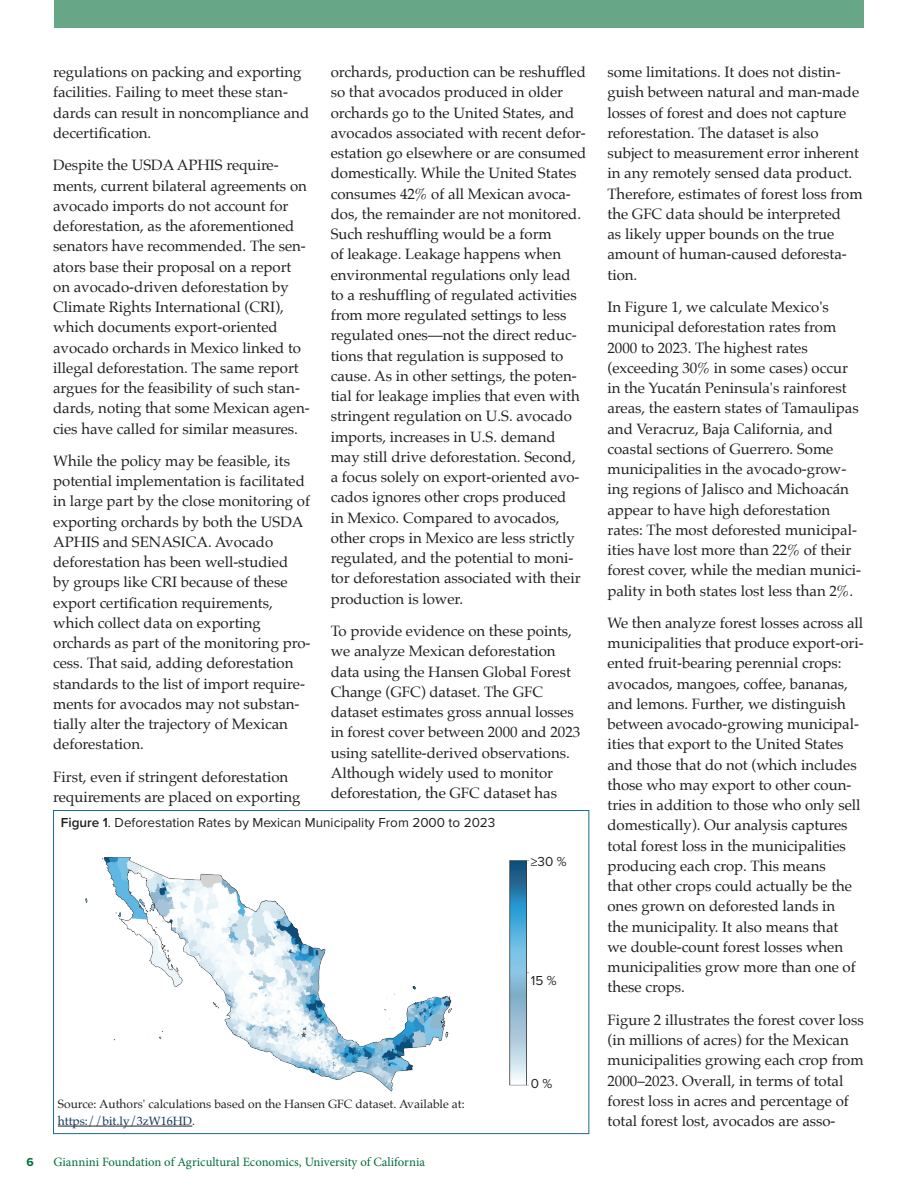
<style>
.page{position:relative;width:918px;height:1188px;background:#fff}
.page>*{position:absolute;margin:0;border:0;box-sizing:border-box;transform-origin:0 0}
.Article_Subhead{font:15px/20.2px "Palatino";color:#231f20}
.Figure_Title{font:13.5px "Proxima Nova";color:#231f20}
.Fig_axis_label-right{font:13.5px "Proxima Nova";color:#231f20}
.t1{font:12.75px "Minion Pro";color:#006f3c}
.Figure_source{font:12px/16.5px "Palatino";color:#231f20}
.t2{font:700 12px "Proxima Nova";color:#006f3c}
.s1{font-weight:600}
.s2{color:#0c3259}
</style>
<div class="page">
<div style="left:54px;top:0;width:810px;height:28px;background:#67a788"></div>
<hr style="left:58px;top:1126px;width:134px;height:1px;background:#231f20">
<img style="left:85px;top:857px;width:367px;height:235px">
<img style="left:509px;top:860px;width:20px;height:226px">
<p class="Article_Subhead" style="left:53px;top:62px;width:257px">regulations on packing and exporting facilities. Failing to meet these stan&shy;dards can result in noncompliance and decertification.</p>
<p class="Article_Subhead" style="left:53px;top:155px;width:258px">Despite the USDA APHIS require&shy;ments, current bilateral agreements on avocado imports do not account for deforestation, as the aforementioned senators have recommended. The sen&shy;ators base their proposal on a report on avocado-driven deforestation by Climate Rights International (CRI), which documents export-oriented avocado orchards in Mexico linked to illegal deforestation. The same report argues for the feasibility of such stan&shy;dards, noting that some Mexican agen&shy;cies have called for similar measures.</p>
<p class="Article_Subhead" style="left:53px;top:451px;width:259px">While the policy may be feasible, its potential implementation is facilitated in large part by the close monitoring of exporting orchards by both the USDA APHIS and SENASICA. Avocado deforestation has been well-studied<br>by groups like CRI because of these export certification requirements, which collect data on exporting orchards as part of the monitoring pro&shy;cess. That said, adding deforestation standards to the list of import require&shy;ments for avocados may not substan&shy;tially alter the trajectory of Mexican deforestation.</p>
<p class="Article_Subhead" style="left:53px;top:767px;width:249px">First, even if stringent deforestation requirements are placed on exporting</p>
<p class="Article_Subhead" style="left:331px;top:62px;width:257px">orchards, production can be reshuffled so that avocados produced in older orchards go to the United States, and avocados associated with recent defor&shy;estation go elsewhere or are consumed domestically. While the United States consumes 42% of all Mexican avoca&shy;dos, the remainder are not monitored.<br>Such reshuffling would be a form<br>of leakage. Leakage happens when environmental regulations only lead to a reshuffling of regulated activities from more regulated settings to less regulated ones—not the direct reduc&shy;tions that regulation is supposed to cause. As in other settings, the poten&shy;tial for leakage implies that even with stringent regulation on U.S. avocado imports, increases in U.S. demand may still drive deforestation. Second, a focus solely on export-oriented avo&shy;cados ignores other crops produced<br>in Mexico. Compared to avocados, other crops in Mexico are less strictly regulated, and the potential to moni&shy;tor deforestation associated with their production is lower.</p>
<p class="Article_Subhead" style="left:331px;top:621px;width:251px">To provide evidence on these points, we analyze Mexican deforestation data using the Hansen Global Forest Change (GFC) dataset. The GFC dataset estimates gross annual losses in forest cover between 2000 and 2023 using satellite-derived observations.<br>Although widely used to monitor deforestation, the GFC dataset has</p>
<p class="Figure_Title" style="left:61px;top:812px;width:436px"><span class="s1">Figure 1</span>. Deforestation Rates by Mexican Municipality From 2000 to 2023</p>
<p class="Fig_axis_label-right" style="left:531px;top:852px;width:37px">≥30 %</p>
<p class="Figure_source" style="left:58px;top:1096px;width:408px">Source: Authors' calculations based on the Hansen GFC dataset. Available at: <span class="s2">https://bit.ly/3zW16HD</span>.</p>
<p class="t2" style="left:26px;top:1153px;width:9px">6</p>
<p class="t1" style="left:53px;top:1153px;width:373px">Giannini Foundation of Agricultural Economics, University of California</p>
<p class="Fig_axis_label-right" style="left:531px;top:970px;width:27px">15 %</p>
<p class="Fig_axis_label-right" style="left:531px;top:1073px;width:23px">0 %</p>
<p class="Article_Subhead" style="left:608px;top:62px;width:257px">some limitations. It does not distin&shy;guish between natural and man-made losses of forest and does not capture reforestation. The dataset is also subject to measurement error inherent in any remotely sensed data product.<br>Therefore, estimates of forest loss from the GFC data should be interpreted<br>as likely upper bounds on the true amount of human-caused deforesta&shy;tion.</p>
<p class="Article_Subhead" style="left:608px;top:297px;width:255px">In Figure 1, we calculate Mexico's municipal deforestation rates from 2000 to 2023. The highest rates (exceeding 30% in some cases) occur in the Yucatán Peninsula's rainforest areas, the eastern states of Tamaulipas and Veracruz, Baja California, and coastal sections of Guerrero. Some municipalities in the avocado-grow&shy;ing regions of Jalisco and Michoacán appear to have high deforestation rates: The most deforested municipal&shy;ities have lost more than 22% of their forest cover, while the median munici&shy;pality in both states lost less than 2%.</p>
<p class="Article_Subhead" style="left:608px;top:613px;width:258px">We then analyze forest losses across all municipalities that produce export-ori&shy;ented fruit-bearing perennial crops: avocados, mangoes, coffee, bananas, and lemons. Further, we distinguish between avocado-growing municipal&shy;ities that export to the United States and those that do not (which includes those who may export to other coun&shy;tries in addition to those who only sell domestically). Our analysis captures total forest loss in the municipalities producing each crop. This means<br>that other crops could actually be the ones grown on deforested lands in<br>the municipality. It also means that<br>we double-count forest losses when municipalities grow more than one of these crops.</p>
<p class="Article_Subhead" style="left:608px;top:1010px;width:258px">Figure 2 illustrates the forest cover loss (in millions of acres) for the Mexican municipalities growing each crop from 2000–2023. Overall, in terms of total forest loss in acres and percentage of total forest lost, avocados are asso-</p>
</div>
